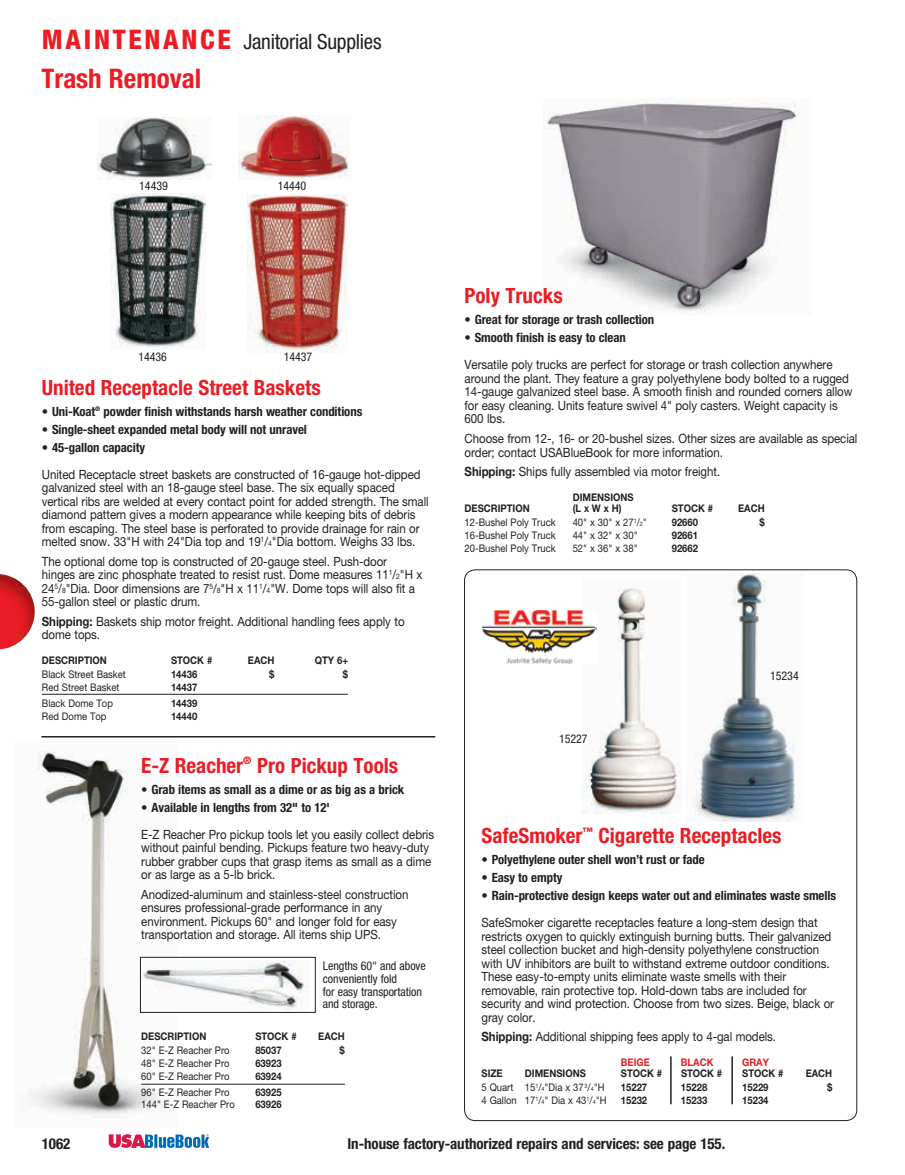
<style>
.page{position:relative;width:905px;height:1175px;background:#fff}
.page>*{position:absolute;margin:0;border:0;box-sizing:border-box;transform-origin:0 0}
.t1{font:700 condensed 27px "Helvetica Neue";color:#ed1c24}
.t2{font:700 condensed 21px "Helvetica Neue";color:#ed1c24}
.t3{font:condensed 21px "Helvetica Neue";letter-spacing:-.01em;color:#231f20}
.t4{font:700 condensed 15px "Helvetica Neue";letter-spacing:-.005em;color:#231f20}
.t5{font:12.75px/13.5px "Helvetica Neue";letter-spacing:-.005em;color:#231f20;scale:.9 1}
.t6{font:700 condensed 12.75px "Helvetica Neue";letter-spacing:-.005em;color:#231f20}
.t7{font:condensed 12px/12.8px "Helvetica Neue";letter-spacing:-.005em;color:#231f20}
.t8{font:10.5px "Helvetica Neue";color:#231f20;scale:.9 1}
.t9{font:700 10.5px "Helvetica Neue";color:#231f20;scale:.9 1}
.t10{font:700 10.5px "Helvetica Neue";color:#ed1c24;scale:.9 1}
.s1{font-weight:800;font-size:27px;color:#ed1c24}
.s2{font-size:7.5px}
.s3{font-weight:700}
.s4{font-size:6px}
</style>
<div class="page">
<svg style="left:109px;top:1134px;width:100px;height:13px"></svg>
<img style="left:0;top:574px;width:35px;height:75px">
<img style="left:31px;top:751px;width:146px;height:363px">
<hr style="left:41px;top:736px;width:394px;height:1px;background:#231f20">
<hr style="left:141px;top:1083px;width:204px;height:1px;background:#231f20">
<img style="left:142px;top:960px;width:166px;height:50px">
<div style="left:140px;top:957px;width:176px;height:55px;border:1px solid #231f20"></div>
<img style="left:582px;top:588px;width:99px;height:225px">
<img style="left:695px;top:574px;width:101px;height:247px">
<hr style="left:670px;top:1056px;width:1px;height:48px;background:#231f20">
<hr style="left:731px;top:1056px;width:1px;height:48px;background:#231f20">
<img style="left:482px;top:610px;width:115px;height:54px">
<img style="left:111px;top:193px;width:94px;height:155px">
<img style="left:247px;top:195px;width:100px;height:157px">
<img style="left:239px;top:115px;width:109px;height:65px">
<img style="left:98px;top:117px;width:113px;height:63px">
<hr style="left:42px;top:694px;width:306px;height:1px;background:#231f20">
<img style="left:543px;top:102px;width:254px;height:210px">
<h2 class="t3" style="left:42px;top:29px;width:341px"><span class="s1">MAINTENANCE</span> Janitorial Supplies</h2>
<h1 class="t1" style="left:41px;top:63px;width:161px">Trash Removal</h1>
<p class="t7" style="left:139px;top:179px;width:30px">14439</p>
<p class="t7" style="left:278px;top:179px;width:30px">14440</p>
<p class="t7" style="left:138px;top:350px;width:30px">14436</p>
<p class="t7" style="left:284px;top:350px;width:30px">14437</p>
<h2 class="t2" style="left:42px;top:374px;width:280px">United Receptacle Street Baskets</h2>
<p class="t6" style="left:42px;top:403px;width:322px">• Uni-Koat<sup>®</sup> powder finish withstands harsh weather conditions</p>
<p class="t6" style="left:42px;top:421px;width:266px">• Single-sheet expanded metal body will not unravel</p>
<p class="t6" style="left:42px;top:439px;width:105px">• 45-gallon capacity</p>
<p class="t5" style="left:42px;top:467px;width:431px">United Receptacle street baskets are constructed of 16-gauge hot-dipped galvanized steel with an 18-gauge steel base. The six equally spaced vertical ribs are welded at every contact point for added strength. The small diamond pattern gives a modern appearance while keeping bits of debris from escaping. The steel base is perforated to provide drainage for rain or melted snow. 33"H with 24"Dia top and 19<sup>1</sup>/<span class="s2">4</span>"Dia bottom. Weighs 33 lbs.</p>
<p class="t5" style="left:42px;top:554px;width:424px">The optional dome top is constructed of 20-gauge steel. Push-door hinges are zinc phosphate treated to resist rust. Dome measures 11<sup>1</sup>/<span class="s2">2</span>"H x 24<sup>5</sup>/<span class="s2">8</span>"Dia. Door dimensions are 7<sup>5</sup>/<span class="s2">8</span>"H x 11<sup>1</sup>/<span class="s2">4</span>"W. Dome tops will also fit a 55-gallon steel or plastic drum.</p>
<p class="t5" style="left:42px;top:614px;width:404px"><span class="s3">Shipping:</span> Baskets ship motor freight. Additional handling fees apply to dome tops.</p>
<p class="t9" style="left:42px;top:654px;width:74px">DESCRIPTION</p>
<p class="t9" style="left:171px;top:654px;width:47px">STOCK #</p>
<p class="t9" style="left:248px;top:654px;width:31px">EACH</p>
<p class="t9" style="left:315px;top:654px;width:38px">QTY 6+</p>
<p class="t8" style="left:42px;top:668px;width:95px">Black Street Basket</p>
<p class="t9" style="left:171px;top:668px;width:31px">14436</p>
<p class="t9" style="left:269px;top:668px;width:7px">$</p>
<p class="t9" style="left:343px;top:668px;width:7px">$</p>
<p class="t8" style="left:42px;top:681px;width:88px">Red Street Basket</p>
<p class="t9" style="left:171px;top:681px;width:31px">14437</p>
<p class="t8" style="left:42px;top:697px;width:80px">Black Dome Top</p>
<p class="t9" style="left:171px;top:696px;width:31px">14439</p>
<p class="t8" style="left:42px;top:709px;width:73px">Red Dome Top</p>
<p class="t9" style="left:171px;top:709px;width:31px">14440</p>
<h2 class="t2" style="left:141px;top:752px;width:258px">E-Z Reacher<sup>®</sup> Pro Pickup Tools</h2>
<p class="t6" style="left:141px;top:781px;width:264px">• Grab items as small as a dime or as big as a brick</p>
<p class="t6" style="left:141px;top:799px;width:190px">• Available in lengths from 32" to 12'</p>
<p class="t5" style="left:141px;top:827px;width:327px">E-Z Reacher Pro pickup tools let you easily collect debris without painful bending. Pickups feature two heavy-duty rubber grabber cups that grasp items as small as a dime or as large as a 5-lb brick.</p>
<p class="t5" style="left:141px;top:887px;width:298px">Anodized-aluminum and stainless-steel construction ensures professional-grade performance in any environment. Pickups 60" and longer fold for easy transportation and storage. All items ship UPS.</p>
<p class="t7" style="left:323px;top:959px;width:104px">Lengths 60" and above conveniently fold<br>for easy transportation and storage.</p>
<p class="t9" style="left:141px;top:1029px;width:74px">DESCRIPTION</p>
<p class="t9" style="left:255px;top:1029px;width:47px">STOCK #</p>
<p class="t9" style="left:318px;top:1029px;width:31px">EACH</p>
<p class="t8" style="left:141px;top:1044px;width:100px">32" E-Z Reacher Pro</p>
<p class="t9" style="left:255px;top:1044px;width:31px">85037</p>
<p class="t9" style="left:339px;top:1044px;width:7px">$</p>
<p class="t8" style="left:141px;top:1057px;width:100px">48" E-Z Reacher Pro</p>
<p class="t9" style="left:255px;top:1056px;width:31px">63923</p>
<p class="t8" style="left:141px;top:1069px;width:100px">60" E-Z Reacher Pro</p>
<p class="t9" style="left:255px;top:1069px;width:31px">63924</p>
<p class="t8" style="left:141px;top:1085px;width:100px">96" E-Z Reacher Pro</p>
<p class="t9" style="left:255px;top:1085px;width:31px">63925</p>
<p class="t8" style="left:141px;top:1098px;width:105px">144" E-Z Reacher Pro</p>
<p class="t9" style="left:255px;top:1098px;width:31px">63926</p>
<h2 class="t2" style="left:464px;top:283px;width:100px">Poly Trucks</h2>
<p class="t6" style="left:464px;top:312px;width:191px">• Great for storage or trash collection</p>
<p class="t6" style="left:464px;top:330px;width:163px">• Smooth finish is easy to clean</p>
<p class="t5" style="left:464px;top:358px;width:432px">Versatile poly trucks are perfect for storage or trash collection anywhere around the plant. They feature a gray polyethylene body bolted to a rugged 14-gauge galvanized steel base. A smooth finish and rounded corners allow for easy cleaning. Units feature swivel 4" poly casters. Weight capacity is 600 lbs.</p>
<p class="t5" style="left:464px;top:431px;width:438px">Choose from 12-, 16- or 20-bushel sizes. Other sizes are available as special order; contact USABlueBook for more information.</p>
<p class="t5" style="left:464px;top:464px;width:285px"><span class="s3">Shipping:</span> Ships fully assembled via motor freight.</p>
<p class="t9" style="left:572px;top:490px;width:69px">DIMENSIONS</p>
<p class="t9" style="left:464px;top:502px;width:74px">DESCRIPTION</p>
<p class="t9" style="left:572px;top:502px;width:56px">(L x W x H)</p>
<p class="t9" style="left:671px;top:502px;width:47px">STOCK #</p>
<p class="t9" style="left:738px;top:502px;width:31px">EACH</p>
<p class="t8" style="left:464px;top:516px;width:103px">12-Bushel Poly Truck</p>
<p class="t8" style="left:572px;top:516px;width:84px">40" x 30" x 27<sup>1</sup>/<span class="s4">2</span>"</p>
<p class="t9" style="left:671px;top:516px;width:31px">92660</p>
<p class="t9" style="left:759px;top:516px;width:7px">$</p>
<p class="t8" style="left:464px;top:529px;width:103px">16-Bushel Poly Truck</p>
<p class="t8" style="left:572px;top:529px;width:74px">44" x 32" x 30"</p>
<p class="t9" style="left:671px;top:529px;width:31px">92661</p>
<p class="t8" style="left:464px;top:542px;width:103px">20-Bushel Poly Truck</p>
<p class="t8" style="left:572px;top:542px;width:74px">52" x 36" x 38"</p>
<p class="t9" style="left:671px;top:541px;width:31px">92662</p>
<p class="t7" style="left:559px;top:732px;width:30px">15227</p>
<p class="t7" style="left:770px;top:669px;width:30px">15234</p>
<h2 class="t2" style="left:481px;top:822px;width:301px">SafeSmoker<sup>™</sup> Cigarette Receptacles</h2>
<p class="t6" style="left:481px;top:851px;width:225px">• Polyethylene outer shell won’t rust or fade</p>
<p class="t6" style="left:481px;top:869px;width:82px">• Easy to empty</p>
<p class="t6" style="left:481px;top:887px;width:356px">• Rain-protective design keeps water out and eliminates waste smells</p>
<p class="t5" style="left:481px;top:915px;width:393px">SafeSmoker cigarette receptacles feature a long-stem design that restricts oxygen to quickly extinguish burning butts. Their galvanized steel collection bucket and high-density polyethylene construction with UV inhibitors are built to withstand extreme outdoor conditions.<br>These easy-to-empty units eliminate waste smells with their removable, rain protective top. Hold-down tabs are included for security and wind protection. Choose from two sizes. Beige, black or gray color.</p>
<p class="t5" style="left:481px;top:1029px;width:329px"><span class="s3">Shipping:</span> Additional shipping fees apply to 4-gal models.</p>
<p class="t10" style="left:621px;top:1055px;width:34px">BEIGE</p>
<p class="t10" style="left:681px;top:1055px;width:38px">BLACK</p>
<p class="t10" style="left:742px;top:1055px;width:31px">GRAY</p>
<p class="t9" style="left:481px;top:1066px;width:25px">SIZE</p>
<p class="t9" style="left:525px;top:1066px;width:69px">DIMENSIONS</p>
<p class="t9" style="left:621px;top:1066px;width:47px">STOCK #</p>
<p class="t9" style="left:681px;top:1066px;width:47px">STOCK #</p>
<p class="t9" style="left:742px;top:1066px;width:47px">STOCK #</p>
<p class="t9" style="left:805px;top:1066px;width:31px">EACH</p>
<p class="t8" style="left:481px;top:1081px;width:138px">5 Quart 15<sup>1</sup>/<span class="s4">4</span>"Dia x 37 <sup>3</sup>/<span class="s4">4</span>"H</p>
<p class="t9" style="left:621px;top:1081px;width:31px">15227</p>
<p class="t9" style="left:681px;top:1081px;width:31px">15228</p>
<p class="t9" style="left:742px;top:1081px;width:31px">15229</p>
<p class="t9" style="left:827px;top:1081px;width:7px">$</p>
<p class="t8" style="left:481px;top:1094px;width:140px">4 Gallon 17<sup>1</sup>/<span class="s4">4</span>" Dia x 43<sup>1</sup>/<span class="s4">4</span>"H</p>
<p class="t9" style="left:621px;top:1093px;width:31px">15232</p>
<p class="t9" style="left:681px;top:1093px;width:31px">15233</p>
<p class="t9" style="left:742px;top:1093px;width:31px">15234</p>
<p class="t4" style="left:42px;top:1134px;width:30px">1062</p>
<p class="t4" style="left:347px;top:1134px;width:379px">In-house factory-authorized repairs and services: see page 155.</p>
</div>
